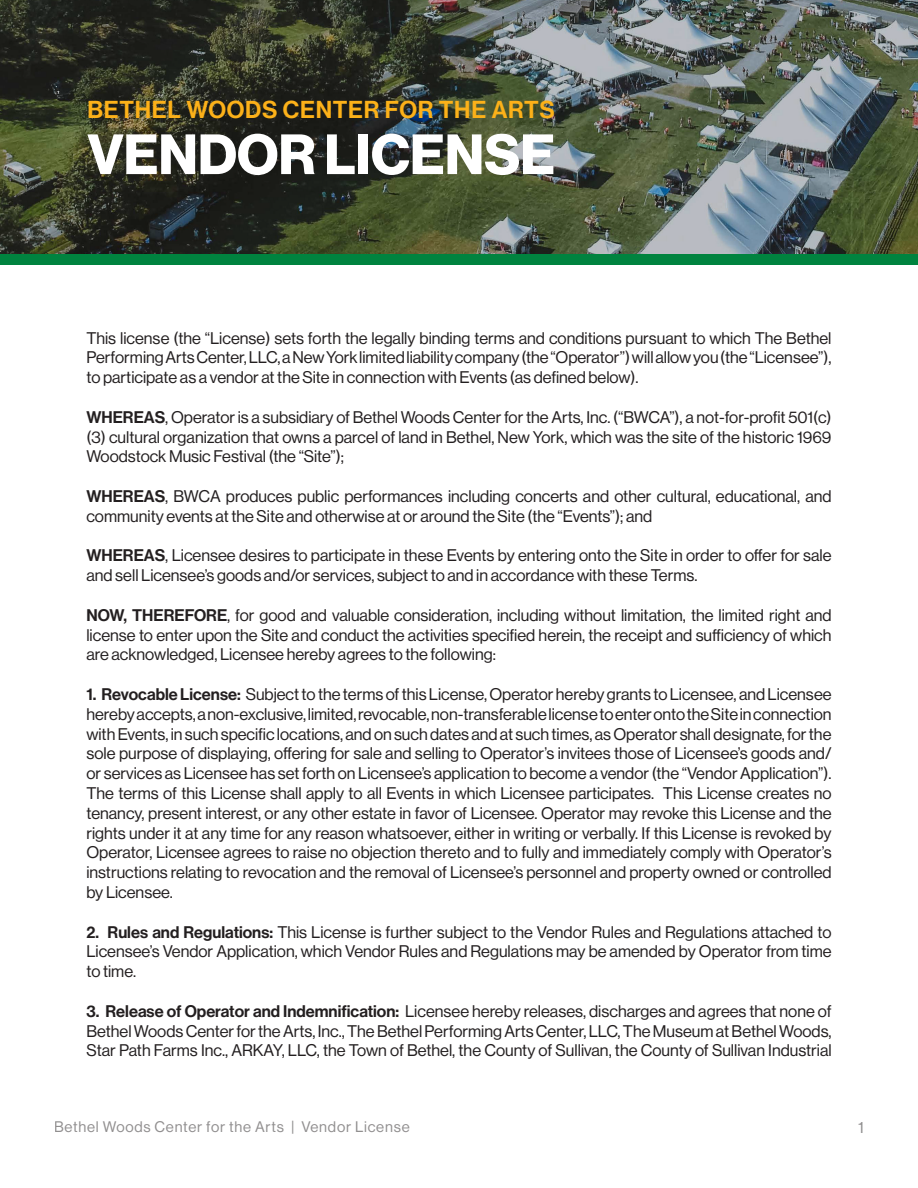
<style>
.page{position:relative;width:918px;height:1188px;background:#fff}
.page>*{position:absolute;margin:0;border:0;box-sizing:border-box;transform-origin:0 0}
.t1{font:55.5px "N Haas Grotesk DS Pro 75 Bd";color:#fff}
.t2{font:24px "N Haas Grotesk DS Pro 65 Md";letter-spacing:.03em;color:#fcb119}
.Paragraph_Style_1{font:16.5px/19.8px "N Haas Grotesk DS Pro 55 Rg";color:#231f20;text-align:justify}
.t3{font:15px "N Haas Grotesk DS Pro 55 Rg";letter-spacing:.05em;color:#231f20}
.s1{font-family:"N Haas Grotesk DS Pro 65 Md"}
</style>
<div class="page">
<div style="left:0;top:253px;width:918px;height:12px;background:#00833f"></div>
<img style="left:0;top:0;width:918px;height:253px">
<p class="t2" style="left:87px;top:96px;width:469px">BETHEL WOODS CENTER FOR THE ARTS</p>
<p class="t1" style="left:87px;top:122px;width:469px">VENDOR LICENSE</p>
<p class="Paragraph_Style_1" style="left:86px;top:328px;width:747px">This license (the “License) sets forth the legally binding terms and conditions pursuant to which The Bethel Performing Arts Center, LLC, a New York limited liability company (the “Operator”) will allow you (the “Licensee”), to participate as a vendor at the Site in connection with Events (as defined below).</p>
<p class="Paragraph_Style_1" style="left:86px;top:407px;width:747px"><span class="s1">WHEREAS</span>, Operator is a subsidiary of Bethel Woods Center for the Arts, Inc. (“BWCA”), a not-for-profit 501(c) (3) cultural organization that owns a parcel of land in Bethel, New York, which was the site of the historic 1969<br>Woodstock Music Festival (the “Site”);</p>
<p class="Paragraph_Style_1" style="left:86px;top:486px;width:747px"><span class="s1">WHEREAS</span>, BWCA produces public performances including concerts and other cultural, educational, and community events at the Site and otherwise at or around the Site (the “Events”); and</p>
<p class="Paragraph_Style_1" style="left:86px;top:546px;width:747px"><span class="s1">WHEREAS</span>, Licensee desires to participate in these Events by entering onto the Site in order to offer for sale and sell Licensee’s goods and/or services, subject to and in accordance with these Terms.</p>
<p class="Paragraph_Style_1" style="left:86px;top:605px;width:747px"><span class="s1">NOW, THEREFORE</span>, for good and valuable consideration, including without limitation, the limited right and license to enter upon the Site and conduct the activities specified herein, the receipt and sufficiency of which are acknowledged, Licensee hereby agrees to the following:</p>
<p class="Paragraph_Style_1" style="left:86px;top:684px;width:747px"><span class="s1">1. Revocable License:</span> Subject to the terms of this License, Operator hereby grants to Licensee, and Licensee hereby accepts, a non-exclusive, limited, revocable, non-transferable license to enter onto the Site in connection with Events, in such specific locations, and on such dates and at such times, as Operator shall designate, for the sole purpose of displaying, offering for sale and selling to Operator’s invitees those of Licensee’s goods and/ or services as Licensee has set forth on Licensee’s application to become a vendor (the “Vendor Application”).<br>The terms of this License shall apply to all Events in which Licensee participates. This License creates no tenancy, present interest, or any other estate in favor of Licensee. Operator may revoke this License and the rights under it at any time for any reason whatsoever, either in writing or verbally. If this License is revoked by Operator, Licensee agrees to raise no objection thereto and to fully and immediately comply with Operator’s instructions relating to revocation and the removal of Licensee’s personnel and property owned or controlled by Licensee.</p>
<p class="Paragraph_Style_1" style="left:86px;top:922px;width:747px"><span class="s1">2. Rules and Regulations:</span> This License is further subject to the Vendor Rules and Regulations attached to Licensee’s Vendor Application, which Vendor Rules and Regulations may be amended by Operator from time to time.</p>
<p class="Paragraph_Style_1" style="left:86px;top:1001px;width:747px"><span class="s1">3. Release of Operator and Indemnification:</span> Licensee hereby releases, discharges and agrees that none of Bethel Woods Center for the Arts, Inc., The Bethel Performing Arts Center, LLC, The Museum at Bethel Woods, Star Path Farms Inc., ARKAY, LLC, the Town of Bethel, the County of Sullivan, the County of Sullivan Industrial</p>
<p class="t3" style="left:54px;top:1119px;width:357px">Bethel Woods Center for the Arts | Vendor License</p>
<p class="Paragraph_Style_1" style="left:858px;top:1118px;width:7px">1</p>
</div>
